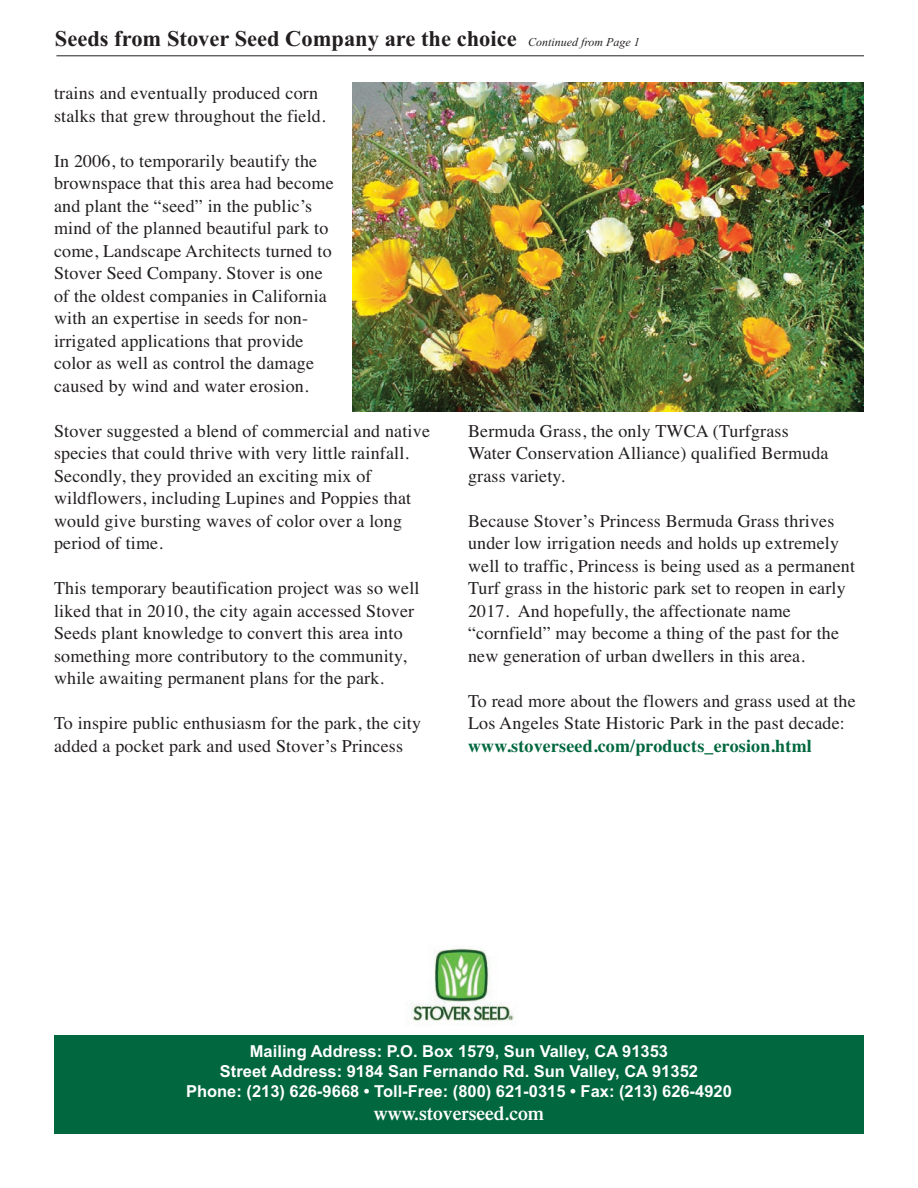
<style>
.page{position:relative;width:918px;height:1188px;background:#fff}
.page>*{position:absolute;margin:0;border:0;box-sizing:border-box;transform-origin:0 0}
.t1{font:700 22.5px "Times New Roman";color:#231f20}
.t2{font:600 19.5px "Times";color:#fff}
.t3{font:18px/22.5px "Times";letter-spacing:.01em;color:#231f20}
.t4{font:700 18px "Times";letter-spacing:.01em;color:#00673e}
.t5{font:700 16.5px/19.8px "Arial";color:#fff;text-align:center}
.s1{font-weight:400;font-style:italic;font-size:12px}
</style>
<div class="page">
<div style="left:54px;top:1035px;width:810px;height:99px;background:#00673e"></div>
<img style="left:405px;top:948px;width:109px;height:75px">
<hr style="left:56px;top:55px;width:808px;height:1px;background:#231f20">
<img style="left:352px;top:83px;width:512px;height:329px">
<p class="t1" style="left:55px;top:25px;width:586px">Seeds from Stover Seed Company are the choice <span class="s1">Continued from Page 1</span></p>
<p class="t3" style="left:54px;top:82px;width:273px">trains and eventually produced corn stalks that grew throughout the field.</p>
<p class="t3" style="left:54px;top:149px;width:281px">In 2006, to temporarily beautify the brownspace that this area had become and plant the “seed” in the public’s mind of the planned beautiful park to come, Landscape Architects turned to Stover Seed Company. Stover is one of the oldest companies in California with an expertise in seeds for non&shy;irrigated applications that provide color as well as control the damage caused by wind and water erosion.</p>
<p class="t3" style="left:54px;top:419px;width:378px">Stover suggested a blend of commercial and native species that could thrive with very little rainfall.<br>Secondly, they provided an exciting mix of wildflowers, including Lupines and Poppies that would give bursting waves of color over a long period of time.</p>
<p class="t3" style="left:54px;top:577px;width:367px">This temporary beautification project was so well liked that in 2010, the city again accessed Stover Seeds plant knowledge to convert this area into something more contributory to the community, while awaiting permanent plans for the park.</p>
<p class="t3" style="left:54px;top:712px;width:369px">To inspire public enthusiasm for the park, the city added a pocket park and used Stover’s Princess</p>
<p class="t3" style="left:468px;top:419px;width:362px">Bermuda Grass, the only TWCA (Turfgrass<br>Water Conservation Alliance) qualified Bermuda grass variety.</p>
<p class="t3" style="left:468px;top:509px;width:389px">Because Stover’s Princess Bermuda Grass thrives under low irrigation needs and holds up extremely well to traffic, Princess is being used as a permanent Turf grass in the historic park set to reopen in early 2017. And hopefully, the affectionate name “cornfield” may become a thing of the past for the new generation of urban dwellers in this area.</p>
<p class="t3" style="left:468px;top:689px;width:389px">To read more about the flowers and grass used at the<br>Los Angeles State Historic Park in the past decade:</p>
<p class="t4" style="left:468px;top:735px;width:345px">www.stoverseed.com/products_erosion.html</p>
<p class="t5" style="left:186px;top:1042px;width:547px">Mailing Address: P.O. Box 1579, Sun Valley, CA 91353<br>Street Address: 9184 San Fernando Rd. Sun Valley, CA 91352<br>Phone: (213) 626-9668 • Toll-Free: (800) 621-0315 • Fax: (213) 626-4920</p>
<p class="t2" style="left:374px;top:1106px;width:172px">www.stoverseed.com</p>
</div>
